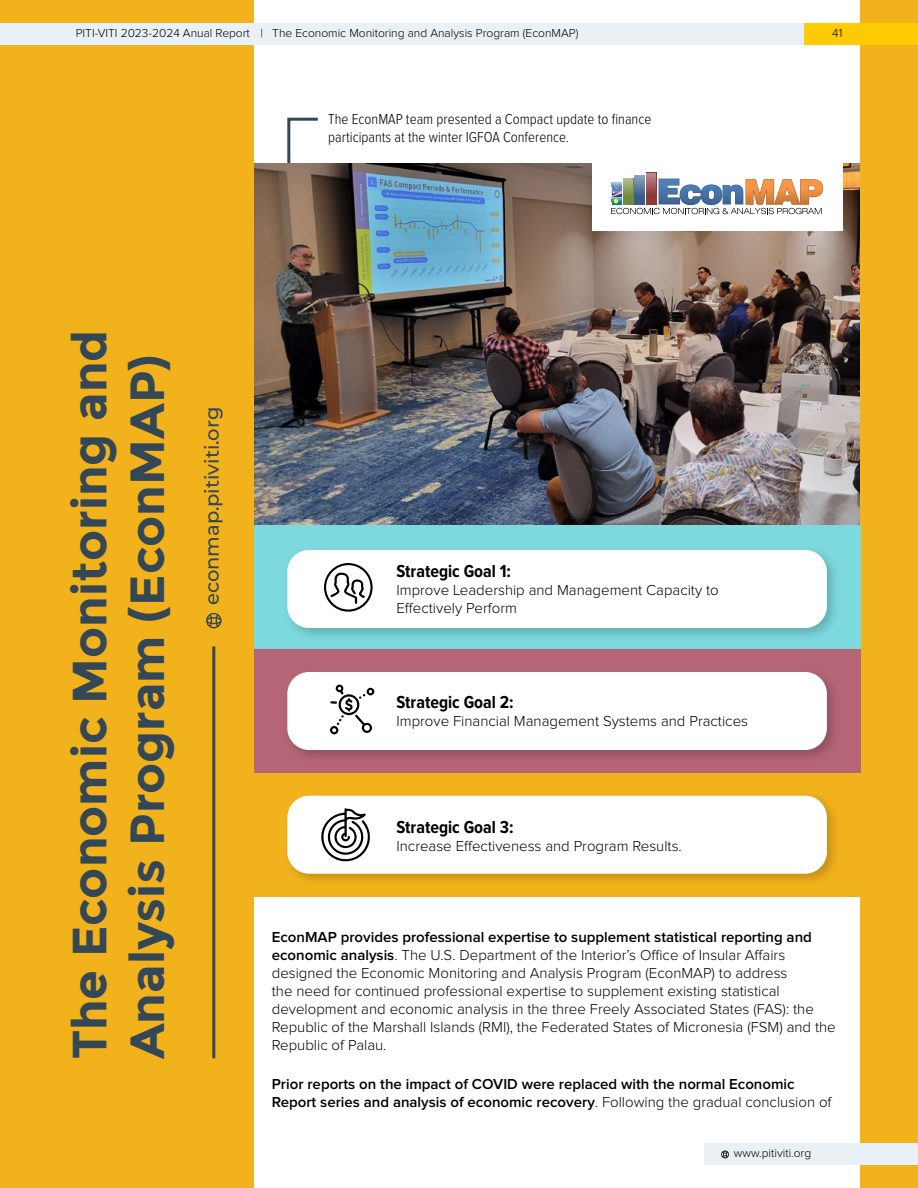
<style>
.page{position:relative;width:918px;height:1188px;background:#fff}
.page>*{position:absolute;margin:0;border:0;box-sizing:border-box;transform-origin:0 0}
.t1{font:700 48px/57.6px "Montserrat";color:#344756}
.t2{font:500 19.5px "Montserrat";color:#344756}
.t3{font:700 18px "Proxima Nova Cond";color:#000}
.t4{font:300 15px/18px "Proxima Nova";color:#000}
.t5{font:600 15px/18px "Proxima Nova";color:#000}
.t6{font:300 15px/18px "Proxima Nova Cond";color:#000}
.t7{font:300 12px "Proxima Nova";color:#000}
.s1{font-weight:600}
.s2{font-weight:300}
</style>
<div class="page">
<svg style="left:287px;top:117px;width:31px;height:46px"></svg>
<img style="left:254px;top:163px;width:606px;height:363px">
<div style="left:0;top:0;width:254px;height:1188px;background:#f2b21c"></div>
<div style="left:860px;top:0;width:58px;height:1188px;background:#f2b21c"></div>
<svg style="left:206px;top:613px;width:16px;height:15px"></svg>
<hr style="left:212px;top:646px;width:3px;height:412px;background:#344756">
<div style="left:254px;top:526px;width:606px;height:123px;background:#7cd9de"></div>
<div style="left:282px;top:545px;width:558px;height:97px;background:#000;opacity:.2"></div>
<div style="left:287px;top:550px;width:540px;height:78px;background:#fff;border-radius:22px"></div>
<svg style="left:324px;top:563px;width:49px;height:49px"></svg>
<div style="left:254px;top:773px;width:606px;height:124px;background:#f2b21c"></div>
<div style="left:282px;top:791px;width:558px;height:96px;background:#000;opacity:.2"></div>
<div style="left:287px;top:796px;width:540px;height:78px;background:#fff;border-radius:22px"></div>
<svg style="left:321px;top:808px;width:49px;height:54px"></svg>
<div style="left:254px;top:649px;width:606px;height:124px;background:#b56576"></div>
<div style="left:282px;top:667px;width:558px;height:97px;background:#000;opacity:.2"></div>
<div style="left:287px;top:672px;width:540px;height:78px;background:#fff;border-radius:22px"></div>
<svg style="left:330px;top:684px;width:44px;height:50px"></svg>
<div style="left:592px;top:155px;width:250px;height:76px;background:#fff"></div>
<div style="left:623px;top:178px;width:10px;height:27px;background:#b1bd94"></div>
<div style="left:634px;top:175px;width:11px;height:30px;background:#889eb9"></div>
<div style="left:646px;top:172px;width:10px;height:33px;background:#8c3936"></div>
<img style="left:646px;top:173px;width:10px;height:6px">
<svg style="left:611px;top:179px;width:212px;height:35px"></svg>
<div style="left:803px;top:23px;width:115px;height:21px;background:#ffcb05"></div>
<div style="left:0;top:23px;width:803px;height:21px;background:#e9f0f6"></div>
<div style="left:704px;top:1144px;width:214px;height:21px;background:#e9f0f6"></div>
<svg style="left:721px;top:1150px;width:8px;height:8px"></svg>
<p class="t7" style="left:260px;top:28px;width:320px">| The Economic Monitoring and Analysis Program (EconMAP)</p>
<p class="t7" style="left:76px;top:28px;width:176px">PITI-VITI 2023-2024 Anual Report</p>
<p class="t7" style="left:832px;top:28px;width:12px">41</p>
<p class="t6" style="left:328px;top:111px;width:325px">The EconMAP team presented a Compact update to finance participants at the winter IGFOA Conference.</p>
<h1 class="t1" style="left:61px;top:1059px;width:731px;rotate:-90deg">The Economic Monitoring and<br>Analysis Program (EconMAP)</h1>
<h2 class="t2" style="left:199px;top:605px;width:200px;rotate:-90deg">econmap.pitiviti.org</h2>
<p class="t3" style="left:396px;top:563px;width:116px">Strategic Goal 1:</p>
<p class="t4" style="left:396px;top:581px;width:324px">Improve Leadership and Management Capacity to<br>Effectively Perform</p>
<p class="t3" style="left:396px;top:693px;width:119px">Strategic Goal 2:</p>
<p class="t4" style="left:396px;top:712px;width:353px">Improve Financial Management Systems and Practices</p>
<p class="t3" style="left:396px;top:819px;width:118px">Strategic Goal 3:</p>
<p class="t4" style="left:396px;top:838px;width:287px">Increase Effectiveness and Program Results.</p>
<p class="t4" style="left:272px;top:929px;width:566px"><span class="s1">EconMAP provides professional expertise to supplement statistical reporting and economic analysis</span>. The U.S. Department of the Interior’s Office of Insular Affairs designed the Economic Monitoring and Analysis Program (EconMAP) to address<br>the need for continued professional expertise to supplement existing statistical development and economic analysis in the three Freely Associated States (FAS): the Republic of the Marshall Islands (RMI), the Federated States of Micronesia (FSM) and the Republic of Palau.</p>
<p class="t5" style="left:272px;top:1076px;width:561px">Prior reports on the impact of COVID were replaced with the normal Economic<br>Report series and analysis of economic recovery<span class="s2">. Following the gradual conclusion of</span></p>
<p class="t7" style="left:734px;top:1148px;width:79px">www.pitiviti.org</p>
</div>
